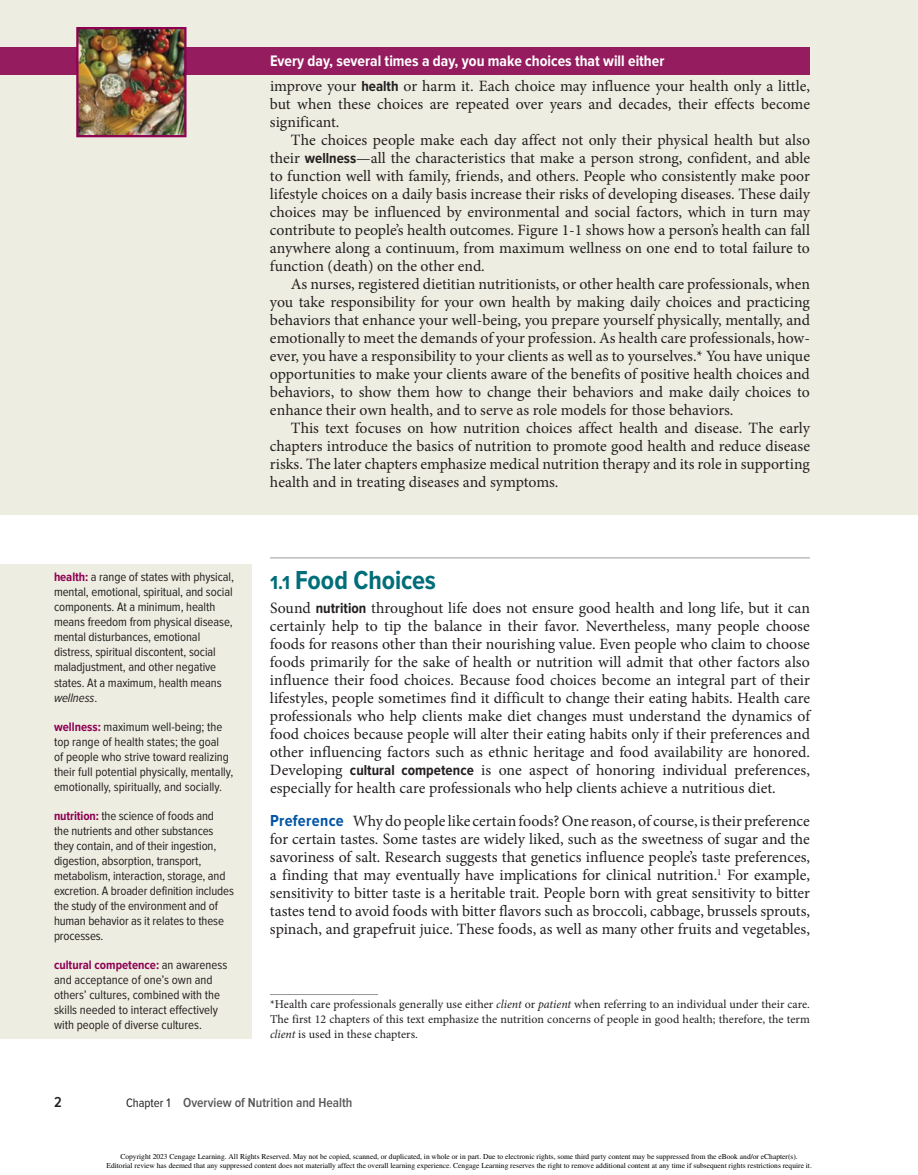
<style>
.page{position:relative;width:918px;height:1175px;background:#fff}
.page>*{position:absolute;margin:0;border:0;box-sizing:border-box;transform-origin:0 0}
.t1{font:700 27px "Proxima Nova Cond";letter-spacing:-.005em;color:#006e79}
.t2{font:15.75px/18px "Minion Pro";letter-spacing:-.005em;color:#231f20;text-align:justify}
.t3{font:600 15px "Proxima Nova Cond";color:#231f20}
.t4{font:600 13.5px "Proxima Nova Cond";color:#57585a}
.t5{font:12.75px/15px "Proxima Nova Cond";letter-spacing:-.005em;color:#231f20}
.t6{font:12px/15px "Minion Pro";letter-spacing:.005em;color:#231f20;text-align:justify}
.t7{font:7.5px/9.6px "Times";color:#000;text-align:center}
.s1{font-weight:700;color:#8d0052}
.s2{font-style:italic}
.s3{font-family:"Proxima Nova Cond";font-weight:700;color:#fff}
.s4{font-family:"Proxima Nova Cond";font-weight:700;font-size:15px}
.s5{font-family:"Proxima Nova";font-size:19.5px}
.s6{font-family:"Proxima Nova Cond";font-weight:700;font-size:16.5px;color:#0154a6}
.s7{font-weight:400;font-size:12.75px;color:#231f20}
</style>
<div class="page">
<hr style="left:270px;top:557px;width:540px;height:1px;background:#bcbdc0">
<div style="left:0;top:0;width:918px;height:514px;background:#eeede1"></div>
<div style="left:0;top:48px;width:810px;height:27px;background:#951c5e"></div>
<img style="left:79px;top:30px;width:105px;height:104px">
<div style="left:76px;top:27px;width:111px;height:110px;border:2px solid #8d0052"></div>
<div style="left:0;top:564px;width:252px;height:474px;background:#eeede1"></div>
<hr style="left:270px;top:994px;width:108px;height:1px;background:#939598">
<p class="t5" style="left:54px;top:570px;width:182px"><span class="s1">health:</span> a range of states with physical, mental, emotional, spiritual, and social components. At a minimum, health means freedom from physical disease, mental disturbances, emotional distress, spiritual discontent, social maladjustment, and other negative states. At a maximum, health means <span class="s2">wellness</span>.</p>
<p class="t5" style="left:54px;top:719px;width:181px"><span class="s1">wellness:</span> maximum well-being; the top range of health states; the goal<br>of people who strive toward realizing their full potential physically, mentally, emotionally, spiritually, and socially.</p>
<p class="t5" style="left:54px;top:808px;width:182px"><span class="s1">nutrition:</span> the science of foods and<br>the nutrients and other substances they contain, and of their ingestion, digestion, absorption, transport, metabolism, interaction, storage, and excretion. A broader definition includes the study of the environment and of human behavior as it relates to these processes.</p>
<p class="t5" style="left:54px;top:957px;width:175px"><span class="s1">cultural competence:</span> an awareness and acceptance of one’s own and others’ cultures, combined with the skills needed to interact effectively with people of diverse cultures.</p>
<p class="t2" style="left:270px;top:48px;width:542px;line-height:25.5px"><span class="s3">Every day, several times a day, you make choices that will either<br></span>improve your <span class="s4">health</span> or harm it. Each choice may influence your health only a little,</p>
<p class="t2" style="left:270px;top:95px;width:542px">but when these choices are repeated over years and decades, their effects become</p>
<p class="t2" style="left:270px;top:113px;width:71px">significant.</p>
<p class="t2" style="left:291px;top:131px;width:521px">The choices people make each day affect not only their physical health but also</p>
<p class="t2" style="left:270px;top:149px;width:542px">their <span class="s4">wellness</span>—all the characteristics that make a person strong, confident, and able</p>
<p class="t2" style="left:270px;top:167px;width:541px">to function well with family, friends, and others. People who consistently make poor</p>
<p class="t2" style="left:270px;top:185px;width:542px">lifestyle choices on a daily basis increase their risks of developing diseases. These daily</p>
<p class="t2" style="left:270px;top:203px;width:542px">choices may be influenced by environmental and social factors, which in turn may</p>
<p class="t2" style="left:270px;top:221px;width:542px">contribute to people’s health outcomes. Figure 1-1 shows how a person’s health can fall</p>
<p class="t2" style="left:270px;top:239px;width:541px">anywhere along a continuum, from maximum wellness on one end to total failure to</p>
<p class="t2" style="left:270px;top:257px;width:216px">function (death) on the other end.</p>
<p class="t2" style="left:291px;top:275px;width:521px">As nurses, registered dietitian nutritionists, or other health care professionals, when</p>
<p class="t2" style="left:270px;top:293px;width:542px">you take responsibility for your own health by making daily choices and practicing</p>
<p class="t2" style="left:270px;top:311px;width:542px">behaviors that enhance your well-being, you prepare yourself physically, mentally, and</p>
<p class="t2" style="left:270px;top:329px;width:542px">emotionally to meet the demands of your profession. As health care professionals, how-</p>
<p class="t2" style="left:270px;top:347px;width:542px">ever, you have a responsibility to your clients as well as to yourselves.* You have unique</p>
<p class="t2" style="left:270px;top:365px;width:541px">opportunities to make your clients aware of the benefits of positive health choices and</p>
<p class="t2" style="left:270px;top:383px;width:542px">behaviors, to show them how to change their behaviors and make daily choices to</p>
<p class="t2" style="left:270px;top:401px;width:465px">enhance their own health, and to serve as role models for those behaviors.</p>
<p class="t2" style="left:291px;top:419px;width:521px">This text focuses on how nutrition choices affect health and disease. The early</p>
<p class="t2" style="left:270px;top:437px;width:542px">chapters introduce the basics of nutrition to promote good health and reduce disease</p>
<p class="t2" style="left:270px;top:455px;width:541px">risks. The later chapters emphasize medical nutrition therapy and its role in supporting</p>
<p class="t2" style="left:270px;top:473px;width:290px">health and in treating diseases and symptoms.</p>
<p class="t1" style="left:270px;top:564px;width:168px"><span class="s5">1.1</span> Food Choices</p>
<p class="t2" style="left:270px;top:599px;width:542px">Sound <span class="s4">nutrition</span> throughout life does not ensure good health and long life, but it can certainly help to tip the balance in their favor. Nevertheless, many people choose foods for reasons other than their nourishing value. Even people who claim to choose foods primarily for the sake of health or nutrition will admit that other factors also influence their food choices. Because food choices become an integral part of their lifestyles, people sometimes find it difficult to change their eating habits. Health care professionals who help clients make diet changes must understand the dynamics of food choices because people will alter their eating habits only if their preferences and other influencing factors such as ethnic heritage and food availability are honored.<br>Developing <span class="s4">cultural competence</span> is one aspect of honoring individual preferences, especially for health care professionals who help clients achieve a nutritious diet.</p>
<p class="t2" style="left:270px;top:812px;width:542px"><span class="s6">Preference</span> Why do people like certain foods? One reason, of course, is their preference for certain tastes. Some tastes are widely liked, such as the sweetness of sugar and the savoriness of salt. Research suggests that genetics influence people’s taste preferences, a finding that may eventually have implications for clinical nutrition.<sup>1</sup> For example, sensitivity to bitter taste is a heritable trait. People born with great sensitivity to bitter tastes tend to avoid foods with bitter flavors such as broccoli, cabbage, brussels sprouts, spinach, and grapefruit juice. These foods, as well as many other fruits and vegetables,</p>
<p class="t6" style="left:270px;top:997px;width:542px">*Health care professionals generally use either <span class="s2">client</span> or <span class="s2">patient</span> when referring to an individual under their care.<br>The first 12 chapters of this text emphasize the nutrition concerns of people in good health; therefore, the term <span class="s2">client</span> is used in these chapters.</p>
<p class="t3" style="left:54px;top:1094px;width:9px">2</p>
<p class="t4" style="left:126px;top:1095px;width:228px"><span class="s7">Chapter 1</span> Overview of Nutrition and Health</p>
<p class="t7" style="left:106px;top:1151px;width:707px">Copyright 2023 Cengage Learning. All Rights Reserved. May not be copied, scanned, or duplicated, in whole or in part. Due to electronic rights, some third party content may be suppressed from the eBook and/or eChapter(s).<br>Editorial review has deemed that any suppressed content does not materially affect the overall learning experience. Cengage Learning reserves the right to remove additional content at any time if subsequent rights restrictions require it.</p>
</div>
